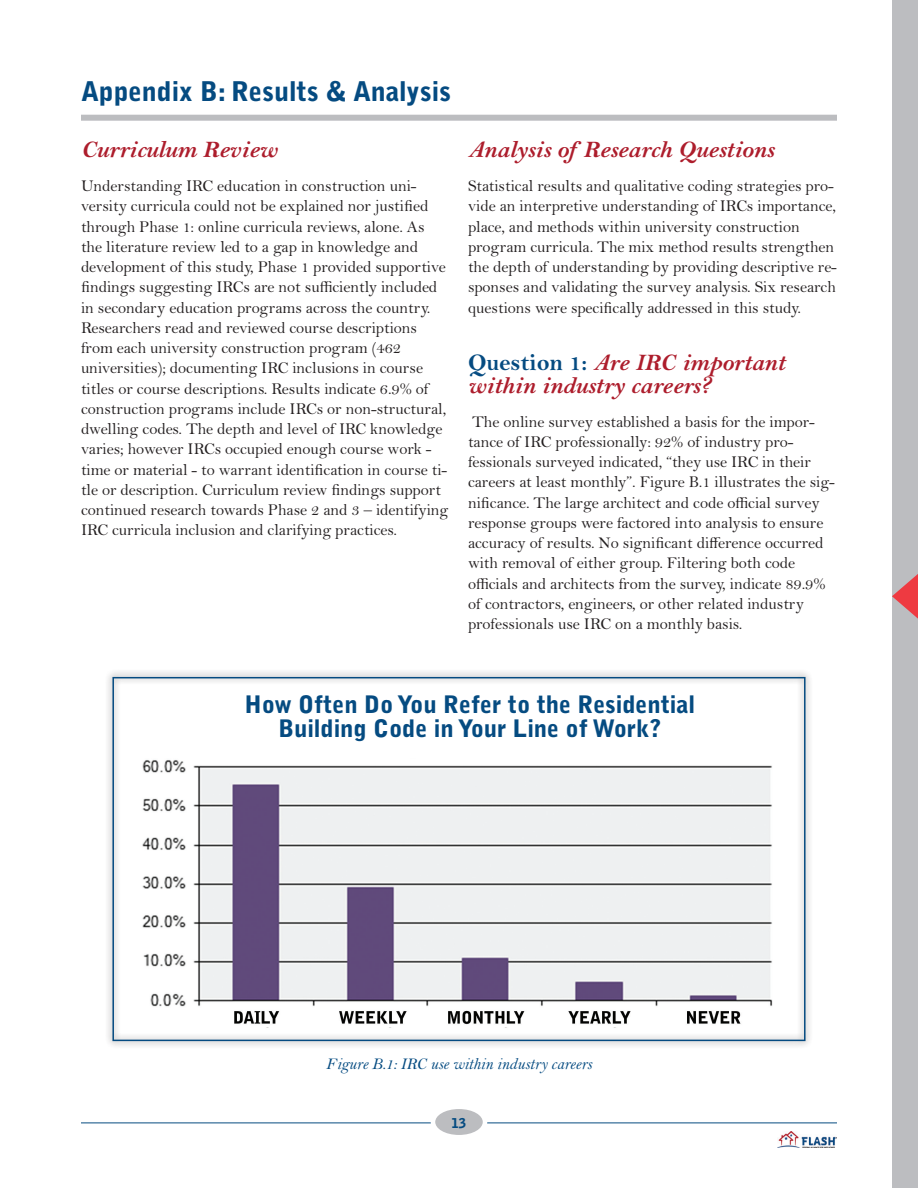
<style>
.page{position:relative;width:918px;height:1188px;background:#fff}
.page>*{position:absolute;margin:0;border:0;box-sizing:border-box;transform-origin:0 0}
.Section_Header{font:900 27px "Bell Gothic Std";letter-spacing:-.005em;color:#054b81}
.SUBHEAD{font:italic 700 24px/22.5px "Bell MT Std";letter-spacing:-.005em;color:#ad1d2c}
.SUBHEAD-2{font:900 24px/24px "Bell Gothic Std";letter-spacing:-.005em;color:#054b81;text-align:center}
.Body{font:16.5px/20.2px "Bell MT Std";letter-spacing:-.005em;color:#231f20}
.t1{font:italic 16.5px "Bell MT Std";letter-spacing:-.005em;color:#054b81}
.t2{font:900 13.5px "Bell Gothic Std";color:#054b81}
.s1{font-style:normal;color:#054b81}
</style>
<div class="page">
<hr style="left:81px;top:1123px;width:756px;height:1px;background:#054b81">
<div style="left:433px;top:1107px;width:52px;height:30px;background:#bcbdc0;border-radius:50%"></div>
<div style="left:431px;top:1105px;width:56px;height:34px;border:4px solid #fff;border-radius:50%"></div>
<div style="left:892px;top:0;width:26px;height:1188px;background:#bcbdc0"></div>
<svg style="left:892px;top:574px;width:26px;height:45px"></svg>
<img style="left:778px;top:1132px;width:59px;height:15px">
<div style="left:81px;top:115px;width:756px;height:6px;background:#bcbdc0"></div>
<div style="left:105px;top:669px;width:708px;height:380px;background:#231f20;opacity:.75"></div>
<div style="left:112px;top:677px;width:694px;height:364px;border:2px solid #054b81"></div>
<p class="Section_Header" style="left:81px;top:76px;width:372px">Appendix B: Results &amp; Analysis</p>
<p class="SUBHEAD" style="left:81px;top:139px;width:198px">Curriculum Review</p>
<p class="Body" style="left:81px;top:176px;width:369px">Understanding IRC education in construction uni&shy;versity curricula could not be explained nor justified through Phase 1: online curricula reviews, alone. As the literature review led to a gap in knowledge and development of this study, Phase 1 provided supportive findings suggesting IRCs are not sufficiently included in secondary education programs across the country.<br>Researchers read and reviewed course descriptions from each university construction program (462 universities); documenting IRC inclusions in course titles or course descriptions. Results indicate 6.9% of construction programs include IRCs or non-structural, dwelling codes. The depth and level of IRC knowledge varies; however IRCs occupied enough course work - time or material - to warrant identification in course ti&shy;tle or description. Curriculum review findings support continued research towards Phase 2 and 3 – identifying IRC curricula inclusion and clarifying practices.</p>
<p class="SUBHEAD" style="left:468px;top:139px;width:308px">Analysis of Research Questions</p>
<p class="Body" style="left:468px;top:176px;width:370px">Statistical results and qualitative coding strategies pro&shy;vide an interpretive understanding of IRCs importance, place, and methods within university construction program curricula. The mix method results strengthen the depth of understanding by providing descriptive re&shy;sponses and validating the survey analysis. Six research questions were specifically addressed in this study.</p>
<p class="SUBHEAD" style="left:468px;top:352px;width:319px"><span class="s1">Question 1:</span> Are IRC important within industry careers?</p>
<p class="Body" style="left:468px;top:411px;width:368px">The online survey established a basis for the impor&shy;tance of IRC professionally: 92% of industry pro&shy;fessionals surveyed indicated, “they use IRC in their careers at least monthly”. Figure B.1 illustrates the sig&shy;nificance. The large architect and code official survey response groups were factored into analysis to ensure accuracy of results. No significant difference occurred with removal of either group. Filtering both code officials and architects from the survey, indicate 89.9% of contractors, engineers, or other related industry professionals use IRC on a monthly basis.</p>
<p class="SUBHEAD-2" style="left:245px;top:693px;width:452px">How Often Do You Refer to the Residential<br>Building Code in Your Line of Work?</p>
<p class="t1" style="left:326px;top:1055px;width:268px">Figure B.1: IRC use within industry careers</p>
<p class="t2" style="left:452px;top:1115px;width:16px">13</p>
</div>
